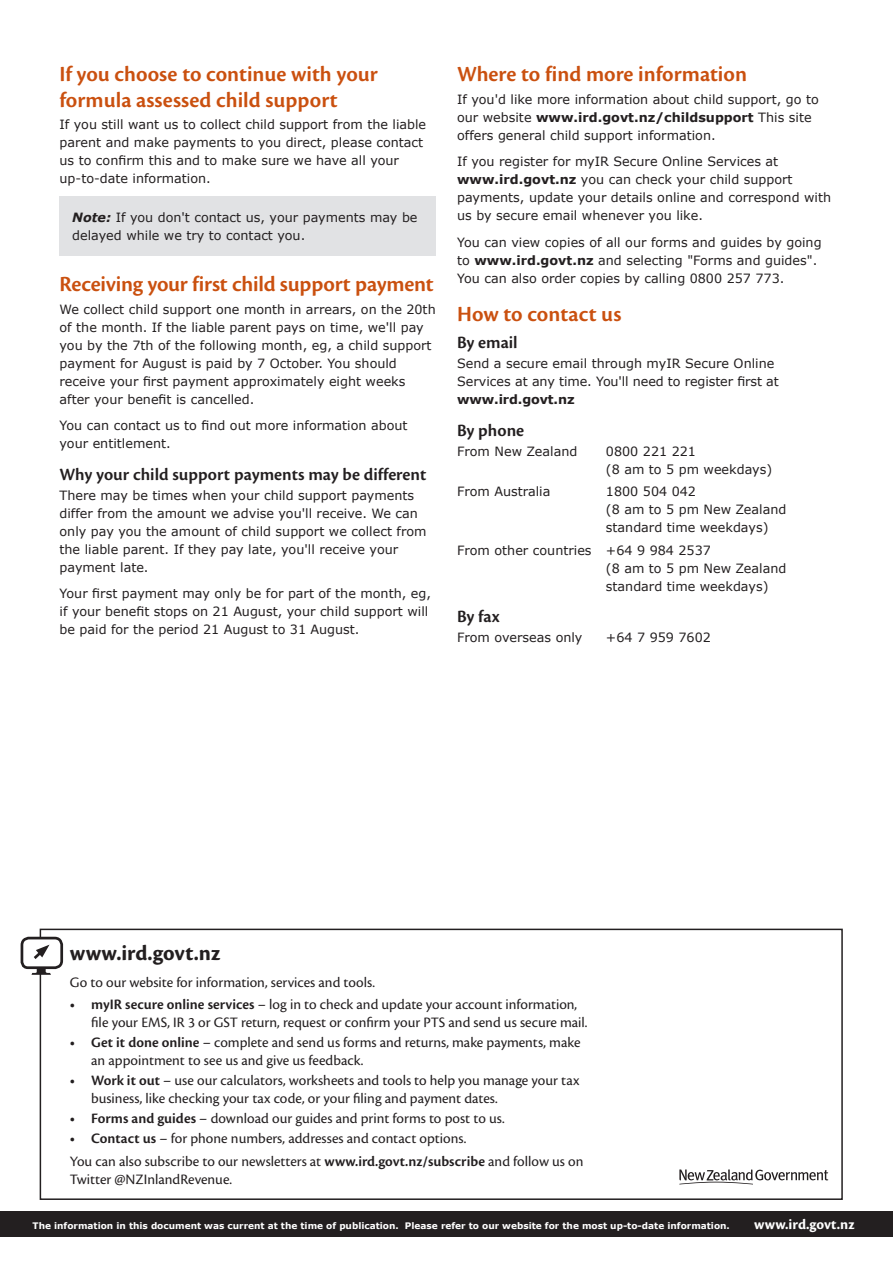
<style>
.page{position:relative;width:893px;height:1263px;background:#fff}
.page>*{position:absolute;margin:0;border:0;box-sizing:border-box;transform-origin:0 0}
.FS_H2{font:600 22.5px/25.5px "Cronos Pro";color:#ca500f}
.t1{font:700 22.5px "Cronos Pro";letter-spacing:.005em;color:#231f20}
.FS_H3{font:600 18px "Cronos Pro";color:#231f20}
.Info_box_last_page{font:15px/18px "Cronos Pro";color:#231f20}
.t2{font:700 15px "Cronos Pro";letter-spacing:.005em;color:#fff}
.FS_Body{font:12.75px/18px "Verdana";color:#231f20}
.FS_Body_bullets{font:12.75px/18px "Verdana";color:#231f20}
.t3{font:700 9px "Verdana";color:#fff}
.s1{font-weight:700;font-style:italic}
.s2{font-weight:700}
.s3{font-weight:600}
</style>
<div class="page">
<div style="left:0;top:1211px;width:893px;height:26px;background:#231f20"></div>
<div style="left:60px;top:196px;width:376px;height:60px;background:#e1e2e4"></div>
<div style="left:40px;top:929px;width:803px;height:271px;border:2px solid #231f20"></div>
<svg style="left:31px;top:969px;width:20px;height:6px"></svg>
<div style="left:22px;top:938px;width:40px;height:30px;background:#fff;border-radius:7px"></div>
<div style="left:21px;top:937px;width:42px;height:32px;border:3px solid #231f20;border-radius:7px"></div>
<svg style="left:34px;top:945px;width:16px;height:14px"></svg>
<svg style="left:679px;top:1169px;width:149px;height:15px"></svg>
<p class="FS_H2" style="left:60px;top:62px;width:320px">If you choose to continue with your formula assessed child support</p>
<p class="FS_Body" style="left:60px;top:115px;width:368px">If you still want us to collect child support from the liable parent and make payments to you direct, please contact us to confirm this and to make sure we have all your up-to-date information.</p>
<p class="FS_Body" style="left:72px;top:208px;width:347px"><span class="s1">Note:</span> If you don't contact us, your payments may be delayed while we try to contact you.</p>
<p class="FS_H2" style="left:60px;top:272px;width:376px">Receiving your first child support payment</p>
<p class="FS_Body" style="left:60px;top:300px;width:378px">We collect child support one month in arrears, on the 20th of the month. If the liable parent pays on time, we'll pay you by the 7th of the following month, eg, a child support payment for August is paid by 7 October. You should receive your first payment approximately eight weeks after your benefit is cancelled.</p>
<p class="FS_Body" style="left:60px;top:416px;width:349px">You can contact us to find out more information about your entitlement.</p>
<p class="FS_H3" style="left:60px;top:464px;width:368px">Why your child support payments may be different</p>
<p class="FS_Body" style="left:60px;top:486px;width:369px">There may be times when your child support payments differ from the amount we advise you'll receive. We can only pay you the amount of child support we collect from the liable parent. If they pay late, you'll receive your payment late.</p>
<p class="FS_Body" style="left:60px;top:584px;width:373px">Your first payment may only be for part of the month, eg, if your benefit stops on 21 August, your child support will be paid for the period 21 August to 31 August.</p>
<p class="FS_H2" style="left:457px;top:62px;width:291px">Where to find more information</p>
<p class="FS_Body" style="left:457px;top:90px;width:363px">If you'd like more information about child support, go to our website <span class="s2">www.ird.govt.nz/childsupport</span> This site offers general child support information.</p>
<p class="FS_Body" style="left:457px;top:152px;width:375px">If you register for myIR Secure Online Services at <span class="s2">www.ird.govt.nz</span> you can check your child support payments, update your details online and correspond with us by secure email whenever you like.</p>
<p class="FS_Body" style="left:457px;top:233px;width:366px">You can view copies of all our forms and guides by going to <span class="s2">www.ird.govt.nz</span> and selecting "Forms and guides".<br>You can also order copies by calling 0800 257 773.</p>
<p class="FS_H2" style="left:457px;top:301px;width:166px">How to contact us</p>
<h4 class="FS_H3" style="left:457px;top:332px;width:62px">By email</h4>
<p class="FS_Body" style="left:457px;top:354px;width:323px">Send a secure email through myIR Secure Online<br>Services at any time. You'll need to register first at <span class="s2">www.ird.govt.nz</span></p>
<h4 class="FS_H3" style="left:457px;top:420px;width:69px">By phone</h4>
<p class="FS_Body_bullets" style="left:457px;top:442px;width:122px">From New Zealand</p>
<p class="FS_Body_bullets" style="left:606px;top:442px;width:168px">0800 221 221<br>(8 am to 5 pm weekdays)</p>
<p class="FS_Body_bullets" style="left:457px;top:482px;width:95px">From Australia</p>
<p class="FS_Body_bullets" style="left:606px;top:482px;width:182px">1800 504 042<br>(8 am to 5 pm New Zealand standard time weekdays)</p>
<p class="FS_Body" style="left:606px;top:541px;width:182px;text-indent:-149px">From other countries +64 9 984 2537<br>(8 am to 5 pm New Zealand standard time weekdays)</p>
<p class="FS_H3" style="left:457px;top:606px;width:44px">By fax</p>
<p class="FS_Body" style="left:457px;top:628px;width:127px">From overseas only</p>
<p class="FS_Body" style="left:606px;top:628px;width:106px">+64 7 959 7602</p>
<p class="t1" style="left:70px;top:940px;width:152px">www.ird.govt.nz</p>
<p class="Info_box_last_page" style="left:70px;top:973px;width:307px">Go to our website for information, services and tools.</p>
<p class="Info_box_last_page" style="left:91px;top:995px;width:498px;text-indent:-21px"><span class="s3">• myIR secure online services</span> – log in to check and update your account information, file your EMS, IR 3 or GST return, request or confirm your PTS and send us secure mail.</p>
<p class="Info_box_last_page" style="left:91px;top:1033px;width:491px;text-indent:-21px"><span class="s3">• Get it done online</span> – complete and send us forms and returns, make payments, make an appointment to see us and give us feedback.</p>
<p class="Info_box_last_page" style="left:91px;top:1071px;width:490px;text-indent:-21px"><span class="s3">• Work it out</span> – use our calculators, worksheets and tools to help you manage your tax business, like checking your tax code, or your filing and payment dates.</p>
<p class="Info_box_last_page" style="left:70px;top:1109px;width:436px"><span class="s3">• Forms and guides</span> – download our guides and print forms to post to us.</p>
<p class="Info_box_last_page" style="left:70px;top:1130px;width:398px"><span class="s3">• Contact us</span> – for phone numbers, addresses and contact options.</p>
<p class="Info_box_last_page" style="left:70px;top:1152px;width:515px">You can also subscribe to our newsletters at <span class="s3">www.ird.govt.nz/subscribe</span> and follow us on<br>Twitter @NZInlandRevenue.</p>
<p class="t3" style="left:33px;top:1219px;width:699px">The information in this document was current at the time of publication. Please refer to our website for the most up-to-date information.</p>
<p class="t2" style="left:754px;top:1215px;width:102px">www.ird.govt.nz</p>
</div>
